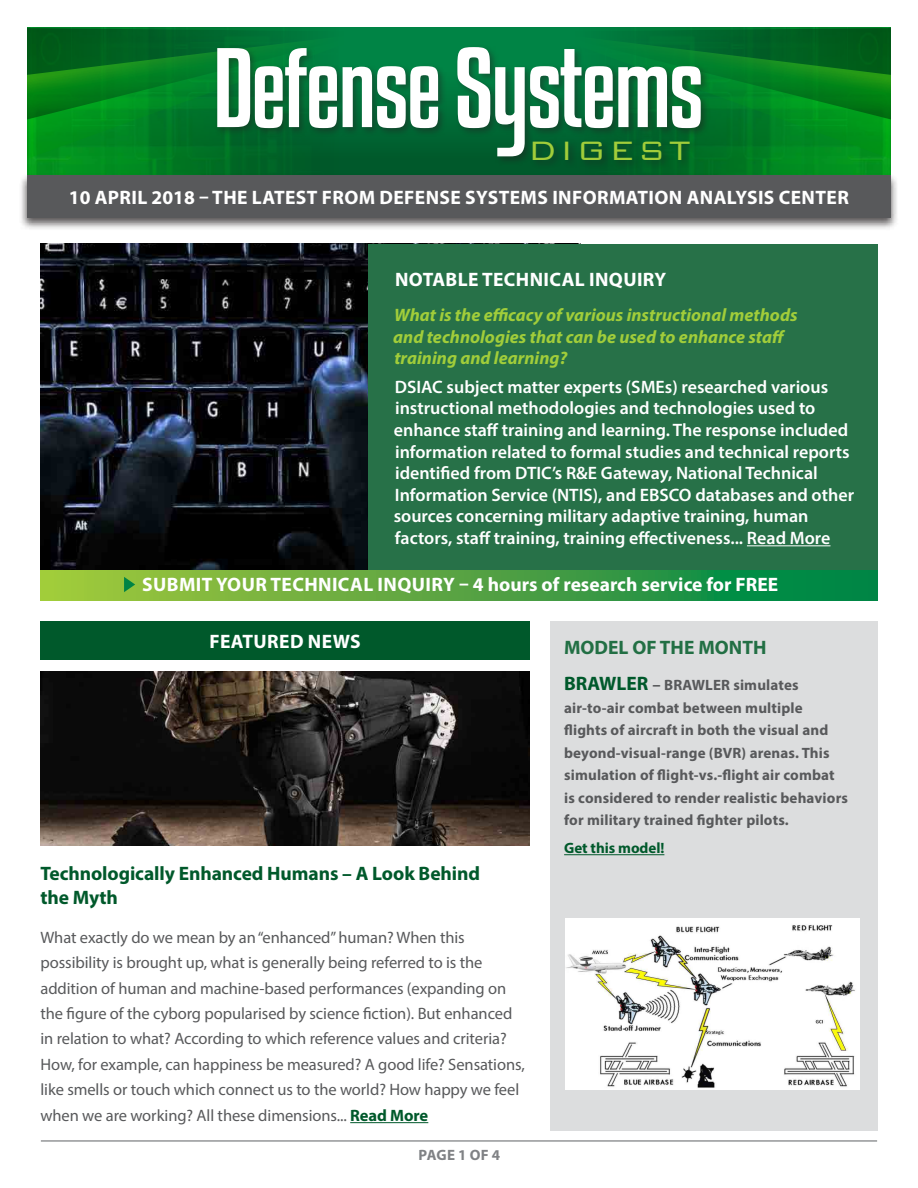
<style>
.page{position:relative;width:918px;height:1188px;background:#fff}
.page>*{position:absolute;margin:0;border:0;box-sizing:border-box;transform-origin:0 0}
.t1{font:300 35.55px "Bank Gothic BT";letter-spacing:.1em;color:#a1cd3a}
.t2{font:700 19.5px "Myriad Pro";letter-spacing:.02em;color:#fff}
.t3{font:700 19.5px "Myriad Pro";color:#fff}
.t4{font:700 19.5px/24px "Myriad Pro";letter-spacing:-.005em;color:#00592b}
.t5{font:700 19.5px "Myriad Pro";color:#226f44}
.t6{font:600 18px/21.6px "Myriad Pro";color:#fff}
.t7{font:italic 700 18px/21.6px "Myriad Pro";color:#a1cd3a}
.t8{font:16.5px/25.5px "Myriad Pro";letter-spacing:-.005em;color:#58595b}
.t9{font:700 15px/22.5px "Myriad Pro";letter-spacing:.01em;color:#58595b}
.t10{font:700 15px "Myriad Pro";letter-spacing:-.005em;color:#00592b}
.t11{font:700 15px "Myriad Pro";letter-spacing:.005em;color:#808285}
.s1{font-weight:700;color:#00592b}
.s2{font-size:19.5px;color:#00592b}
.s3{font-size:16.5px}
</style>
<div class="page">
<svg style="left:377px;top:27px;width:164px;height:146px;background:#007b40"></svg>
<svg style="left:541px;top:27px;width:350px;height:5px;background:#007230"></svg>
<svg style="left:540px;top:32px;width:351px;height:141px;background:#017d21"></svg>
<svg style="left:27px;top:27px;width:350px;height:5px;background:#007230"></svg>
<svg style="left:27px;top:32px;width:351px;height:141px;background:#017d22"></svg>
<div style="left:215px;top:44px;width:495px;height:125px;background:#231f20;opacity:.45"></div>
<svg style="left:217px;top:47px;width:484px;height:109px"></svg>
<div style="left:19px;top:173px;width:880px;height:57px;background:#231f20;opacity:.75"></div>
<div style="left:27px;top:175px;width:864px;height:42px;background:#58595b"></div>
<img style="left:40px;top:671px;width:489px;height:175px">
<hr style="left:350px;top:1122px;width:78px;height:1px;background:#00592b">
<div style="left:550px;top:621px;width:328px;height:509px;background:#dcddde"></div>
<hr style="left:41px;top:1140px;width:836px;height:2px;background:#949698">
<div style="left:40px;top:621px;width:490px;height:39px;background:#00592b"></div>
<svg style="left:40px;top:570px;width:838px;height:30px;background:#4fa441"></svg>
<svg style="left:124px;top:577px;width:11px;height:15px"></svg>
<img style="left:40px;top:244px;width:328px;height:326px">
<div style="left:368px;top:244px;width:510px;height:326px;background:#277148"></div>
<hr style="left:747px;top:545px;width:84px;height:1px;background:#fff">
<img style="left:566px;top:918px;width:293px;height:172px">
<hr style="left:564px;top:854px;width:100px;height:1px;background:#00592b">
<h1 class="t1" style="left:528px;top:131px;width:163px">DIGEST</h1>
<p class="t2" style="left:69px;top:184px;width:781px">10 APRIL 2018 – THE LATEST FROM DEFENSE SYSTEMS INFORMATION ANALYSIS CENTER</p>
<p class="t2" style="left:395px;top:267px;width:273px">NOTABLE TECHNICAL INQUIRY</p>
<p class="t7" style="left:393px;top:304px;width:406px">What is the efficacy of various instructional methods and technologies that can be used to enhance staff training and learning?</p>
<p class="t6" style="left:394px;top:376px;width:462px">DSIAC subject matter experts (SMEs) researched various instructional methodologies and technologies used to enhance staff training and learning. The response included information related to formal studies and technical reports identified from DTIC’s R&amp;E Gateway, National Technical Information Service (NTIS), and EBSCO databases and other sources concerning military adaptive training, human factors, staff training, training effectiveness... Read More</p>
<p class="t3" style="left:142px;top:572px;width:637px">SUBMIT YOUR TECHNICAL INQUIRY – 4 hours of research service for FREE</p>
<p class="t2" style="left:210px;top:628px;width:153px">FEATURED NEWS</p>
<p class="t4" style="left:40px;top:860px;width:441px">Technologically Enhanced Humans – A Look Behind the Myth</p>
<p class="t8" style="left:40px;top:924px;width:486px">What exactly do we mean by an “enhanced” human? When this possibility is brought up, what is generally being referred to is the addition of human and machine-based performances (expanding on the figure of the cyborg popularised by science fiction). But enhanced in relation to what? According to which reference values and criteria?<br>How, for example, can happiness be measured? A good life? Sensations, like smells or touch which connect us to the world? How happy we feel when we are working? All these dimensions... <span class="s1">Read More</span></p>
<p class="t11" style="left:419px;top:1146px;width:83px">PAGE 1 OF 4</p>
<p class="t5" style="left:564px;top:635px;width:204px">MODEL OF THE MONTH</p>
<p class="t9" style="left:564px;top:674px;width:285px"><span class="s2">BRAWLER</span> <span class="s3">–</span> BRAWLER simulates air-to-air combat between multiple flights of aircraft in both the visual and beyond-visual-range (BVR) arenas. This simulation of flight-vs.-flight air combat is considered to render realistic behaviors for military trained fighter pilots.</p>
<p class="t10" style="left:564px;top:838px;width:102px">Get this model!</p>
</div>
